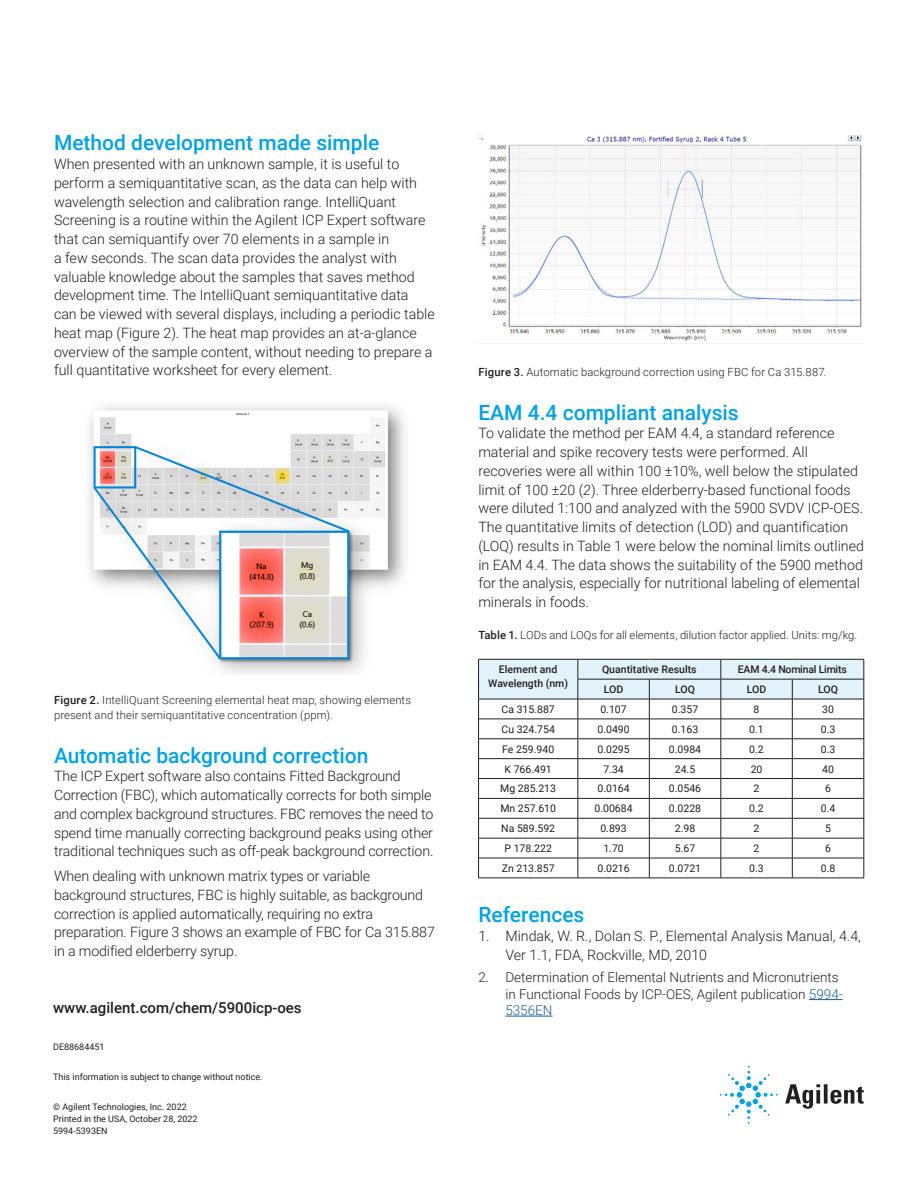
<style>
.page{position:relative;width:918px;height:1188px;background:#fff}
.page>*{position:absolute;margin:0;border:0;box-sizing:border-box;transform-origin:0 0}
.DATA_subhead_large_b{font:500 21px "Roboto";color:#00a1e3}
.DATA_url{font:500 15px "Roboto";color:#231f20}
.DATA_text_black{font:300 14.25px/18.8px "Roboto";color:#231f20}
.t1{font:300 13.5px/16.5px "Roboto";color:#231f20}
.DATA_caption{font:300 11.25px/15px "Roboto";letter-spacing:.01em;color:#231f20}
.DATA_table_text{font:10.5px "Roboto";color:#231f20}
.DATA_table_text_head{font:500 10.5px/13.5px "Roboto";color:#231f20;text-align:center}
.DATA_table_text_head-2{font:500 10.5px "Roboto";letter-spacing:-.02em;color:#231f20}
.BROCHURE_Copyright{font:9px/12px "Roboto";color:#231f20}
.s1{font-weight:500}
.s2{font-style:italic}
.s3{color:#175d9e}
</style>
<div class="page">
<img style="left:88px;top:405px;width:317px;height:269px">
<hr style="left:809px;top:999px;width:34px;height:1px;background:#175d9e">
<hr style="left:505px;top:1016px;width:48px;height:1px;background:#175d9e">
<img style="left:478px;top:135px;width:386px;height:209px">
<svg style="left:478px;top:659px;width:387px;height:219px"></svg>
<hr style="left:478px;top:878px;width:100px;height:1px;background:#231f20">
<hr style="left:578px;top:878px;width:71px;height:1px;background:#231f20">
<hr style="left:649px;top:878px;width:72px;height:1px;background:#231f20">
<hr style="left:721px;top:878px;width:71px;height:1px;background:#231f20">
<hr style="left:792px;top:878px;width:72px;height:1px;background:#231f20">
<svg style="left:785px;top:1084px;width:79px;height:25px"></svg>
<svg style="left:720px;top:1066px;width:58px;height:58px"></svg>
<p class="DATA_subhead_large_b" style="left:54px;top:128px;width:327px">Method development made simple</p>
<p class="DATA_text_black" style="left:54px;top:154px;width:382px">When presented with an unknown sample, it is useful to perform a semiquantitative scan, as the data can help with wavelength selection and calibration range. IntelliQuant Screening is a routine within the Agilent ICP Expert software that can semiquantify over 70 elements in a sample in<br>a few seconds. The scan data provides the analyst with valuable knowledge about the samples that saves method development time. The IntelliQuant semiquantitative data can be viewed with several displays, including a periodic table heat map (Figure 2). The heat map provides an at-a-glance overview of the sample content, without needing to prepare a full quantitative worksheet for every element.</p>
<p class="DATA_caption" style="left:54px;top:692px;width:359px"><span class="s1">Figure 2.</span> IntelliQuant Screening elemental heat map, showing elements present and their semiquantitative concentration (ppm).</p>
<p class="DATA_subhead_large_b" style="left:54px;top:740px;width:316px">Automatic background correction</p>
<p class="DATA_text_black" style="left:54px;top:766px;width:381px">The ICP Expert software also contains Fitted Background Correction (FBC), which automatically corrects for both simple and complex background structures. FBC removes the need to spend time manually correcting background peaks using other traditional techniques such as off-peak background correction.</p>
<p class="DATA_text_black" style="left:54px;top:866px;width:382px">When dealing with unknown matrix types or variable background structures, FBC is highly suitable, as background correction is applied automatically, requiring no extra preparation. Figure 3 shows an example of FBC for Ca 315.887 in a modified elderberry syrup.</p>
<p class="DATA_url" style="left:53px;top:997px;width:250px">www.agilent.com/chem/5900icp-oes</p>
<p class="BROCHURE_Copyright" style="left:53px;top:1040px;width:53px">DE88684451</p>
<p class="BROCHURE_Copyright" style="left:53px;top:1070px;width:211px">This information is subject to change without notice.</p>
<p class="BROCHURE_Copyright" style="left:53px;top:1100px;width:146px">© Agilent Technologies, Inc. 2022<br>Printed in the USA, October 28, 2022<br>5994-5393EN</p>
<p class="DATA_caption" style="left:478px;top:364px;width:350px"><span class="s1">Figure 3.</span> Automatic background correction using FBC for Ca 315.887.</p>
<p class="DATA_subhead_large_b" style="left:478px;top:397px;width:262px">EAM 4.4 compliant analysis</p>
<p class="DATA_text_black" style="left:478px;top:423px;width:387px">To validate the method per EAM 4.4, a standard reference material and spike recovery tests were performed. All recoveries were all within 100 ±10%, well below the stipulated limit of 100 ±20 (<span class="s2">2</span>). Three elderberry-based functional foods were diluted 1:100 and analyzed with the 5900 SVDV ICP-OES.<br>The quantitative limits of detection (LOD) and quantification (LOQ) results in Table 1 were below the nominal limits outlined in EAM 4.4. The data shows the suitability of the 5900 method for the analysis, especially for nutritional labeling of elemental minerals in foods.</p>
<p class="DATA_caption" style="left:478px;top:627px;width:380px"><span class="s1">Table 1.</span> LODs and LOQs for all elements, dilution factor applied. Units: mg/kg.</p>
<p class="DATA_table_text_head" style="left:488px;top:662px;width:81px">Element and<br>Wavelength (nm)</p>
<p class="DATA_table_text_head" style="left:602px;top:662px;width:96px">Quantitative Results</p>
<p class="DATA_table_text_head-2" style="left:738px;top:662px;width:110px">EAM 4.4 Nominal Limits</p>
<p class="DATA_table_text_head" style="left:604px;top:682px;width:21px">LOD</p>
<p class="DATA_table_text_head" style="left:675px;top:682px;width:21px">LOQ</p>
<p class="DATA_table_text_head" style="left:747px;top:682px;width:21px">LOD</p>
<p class="DATA_table_text_head" style="left:818px;top:682px;width:21px">LOQ</p>
<p class="DATA_table_text" style="left:502px;top:702px;width:55px">Ca 315.887</p>
<p class="DATA_table_text" style="left:600px;top:702px;width:28px">0.107</p>
<p class="DATA_table_text" style="left:672px;top:702px;width:28px">0.357</p>
<p class="DATA_table_text" style="left:754px;top:702px;width:7px">8</p>
<p class="DATA_table_text" style="left:822px;top:702px;width:13px">30</p>
<p class="DATA_table_text" style="left:502px;top:722px;width:55px">Cu 324.754</p>
<p class="DATA_table_text" style="left:597px;top:722px;width:34px">0.0490</p>
<p class="DATA_table_text" style="left:672px;top:722px;width:28px">0.163</p>
<p class="DATA_table_text" style="left:749px;top:722px;width:16px">0.1</p>
<p class="DATA_table_text" style="left:821px;top:722px;width:16px">0.3</p>
<p class="DATA_table_text" style="left:502px;top:742px;width:54px">Fe 259.940</p>
<p class="DATA_table_text" style="left:597px;top:742px;width:34px">0.0295</p>
<p class="DATA_table_text" style="left:669px;top:742px;width:34px">0.0984</p>
<p class="DATA_table_text" style="left:749px;top:742px;width:16px">0.2</p>
<p class="DATA_table_text" style="left:821px;top:742px;width:16px">0.3</p>
<p class="DATA_table_text" style="left:505px;top:761px;width:49px">K 766.491</p>
<p class="DATA_table_text" style="left:603px;top:761px;width:22px">7.34</p>
<p class="DATA_table_text" style="left:675px;top:761px;width:22px">24.5</p>
<p class="DATA_table_text" style="left:751px;top:761px;width:13px">20</p>
<p class="DATA_table_text" style="left:822px;top:761px;width:13px">40</p>
<p class="DATA_table_text" style="left:500px;top:781px;width:57px">Mg 285.213</p>
<p class="DATA_table_text" style="left:597px;top:781px;width:34px">0.0164</p>
<p class="DATA_table_text" style="left:669px;top:781px;width:34px">0.0546</p>
<p class="DATA_table_text" style="left:754px;top:781px;width:7px">2</p>
<p class="DATA_table_text" style="left:825px;top:781px;width:7px">6</p>
<p class="DATA_table_text" style="left:500px;top:801px;width:57px">Mn 257.610</p>
<p class="DATA_table_text" style="left:595px;top:801px;width:40px">0.00684</p>
<p class="DATA_table_text" style="left:669px;top:801px;width:34px">0.0228</p>
<p class="DATA_table_text" style="left:749px;top:801px;width:16px">0.2</p>
<p class="DATA_table_text" style="left:821px;top:801px;width:16px">0.4</p>
<p class="DATA_table_text" style="left:501px;top:821px;width:55px">Na 589.592</p>
<p class="DATA_table_text" style="left:600px;top:821px;width:28px">0.893</p>
<p class="DATA_table_text" style="left:675px;top:821px;width:22px">2.98</p>
<p class="DATA_table_text" style="left:754px;top:821px;width:7px">2</p>
<p class="DATA_table_text" style="left:825px;top:821px;width:7px">5</p>
<p class="DATA_table_text" style="left:505px;top:841px;width:49px">P 178.222</p>
<p class="DATA_table_text" style="left:603px;top:841px;width:22px">1.70</p>
<p class="DATA_table_text" style="left:675px;top:841px;width:22px">5.67</p>
<p class="DATA_table_text" style="left:754px;top:841px;width:7px">2</p>
<p class="DATA_table_text" style="left:825px;top:841px;width:7px">6</p>
<p class="DATA_table_text" style="left:502px;top:861px;width:54px">Zn 213.857</p>
<p class="DATA_table_text" style="left:597px;top:861px;width:34px">0.0216</p>
<p class="DATA_table_text" style="left:669px;top:861px;width:34px">0.0721</p>
<p class="DATA_table_text" style="left:749px;top:861px;width:16px">0.3</p>
<p class="DATA_table_text" style="left:821px;top:861px;width:16px">0.8</p>
<p class="DATA_subhead_large_b" style="left:478px;top:900px;width:108px">References</p>
<p class="DATA_text_black" style="left:505px;top:926px;width:357px;text-indent:-27px">1. Mindak, W. R., Dolan S. P., Elemental Analysis Manual, 4.4,<br>Ver 1.1, FDA, Rockville, MD, 2010</p>
<p class="t1" style="left:505px;top:969px;width:339px;text-indent:-27px">2. Determination of Elemental Nutrients and Micronutrients in Functional Foods by ICP-OES, Agilent publication <span class="s3">5994-<br>5356EN</span></p>
</div>
